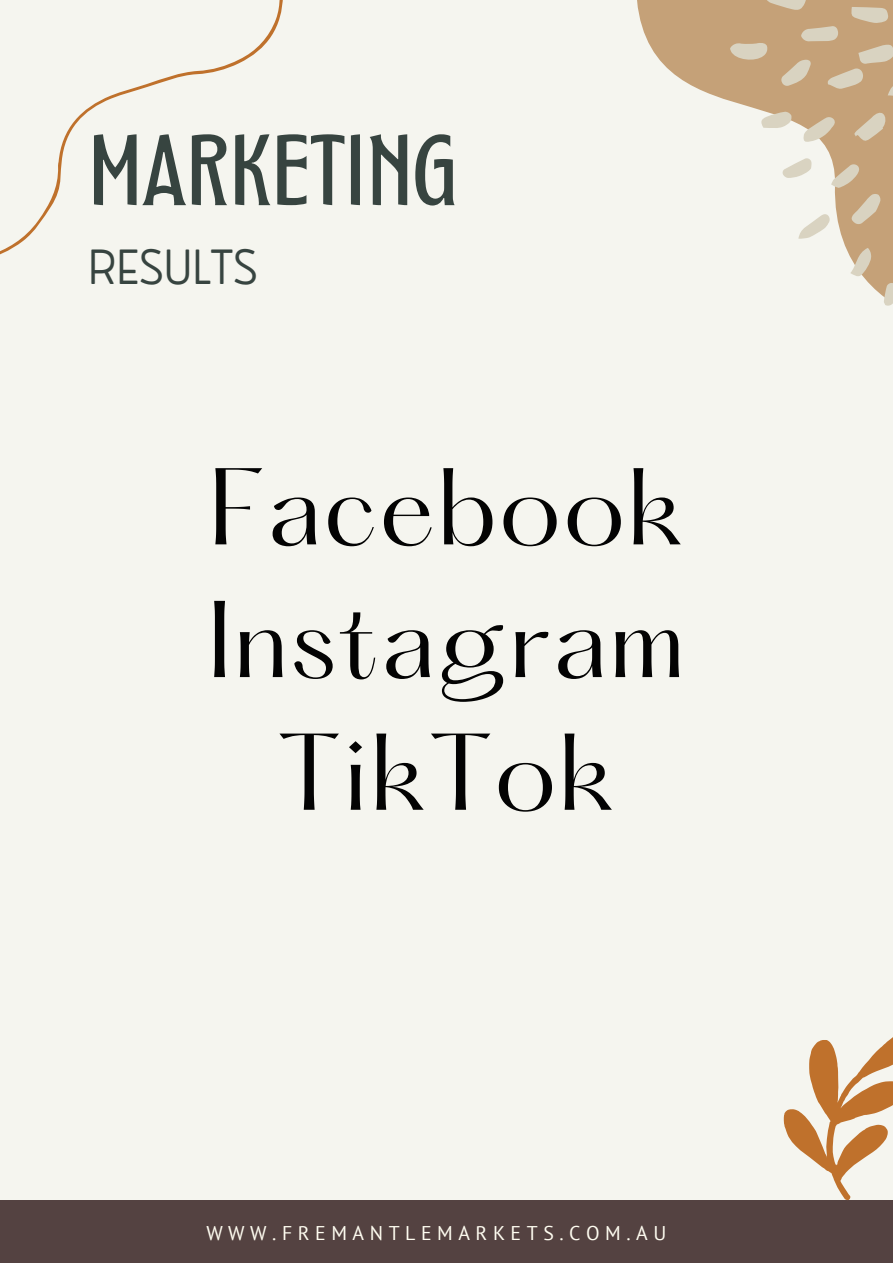
<style>
.page{position:relative;width:893px;height:1264px;background:#fff}
.page>*{position:absolute;margin:0;border:0;box-sizing:border-box;transform-origin:0 0}
.t1{font:95.25px "Hatton";letter-spacing:.02em;color:#030303}
.t2{font:80.85px "Montagna LTD";color:#374440}
.t3{font:300 45.9px "Nourd";color:#374440}
.t4{font:19.8px "PT Sans";letter-spacing:.28em;color:#fffdf1}
</style>
<div class="page">
<div style="left:0;top:0;width:892px;height:1262px;background:#f5f5ef"></div>
<div style="left:0;top:1200px;width:892px;height:62px;background:#544241"></div>
<svg style="left:637px;top:0;width:255px;height:296px"></svg>
<svg style="left:892px;top:129px;width:1px;height:40px"></svg>
<svg style="left:853px;top:111px;width:33px;height:32px"></svg>
<svg style="left:729px;top:0;width:163px;height:100px;background:#c8aa85"></svg>
<svg style="left:803px;top:116px;width:33px;height:28px"></svg>
<svg style="left:759px;top:111px;width:32px;height:18px"></svg>
<svg style="left:782px;top:157px;width:98px;height:83px"></svg>
<svg style="left:850px;top:247px;width:21px;height:31px"></svg>
<svg style="left:883px;top:283px;width:9px;height:23px"></svg>
<svg style="left:783px;top:1038px;width:109px;height:162px"></svg>
<svg style="left:0;top:0;width:283px;height:255px"></svg>
<p class="t2" style="left:88px;top:134px;width:371px">MARKETING</p>
<p class="t3" style="left:88px;top:238px;width:171px">RESULTS</p>
<p class="t1" style="left:209px;top:462px;width:477px">Facebook</p>
<p class="t1" style="left:207px;top:595px;width:479px">Instagram</p>
<p class="t1" style="left:277px;top:727px;width:339px">TikTok</p>
<p class="t4" style="left:206px;top:1220px;width:461px">WWW.FREMANTLEMARKETS.COM.AU</p>
</div>
